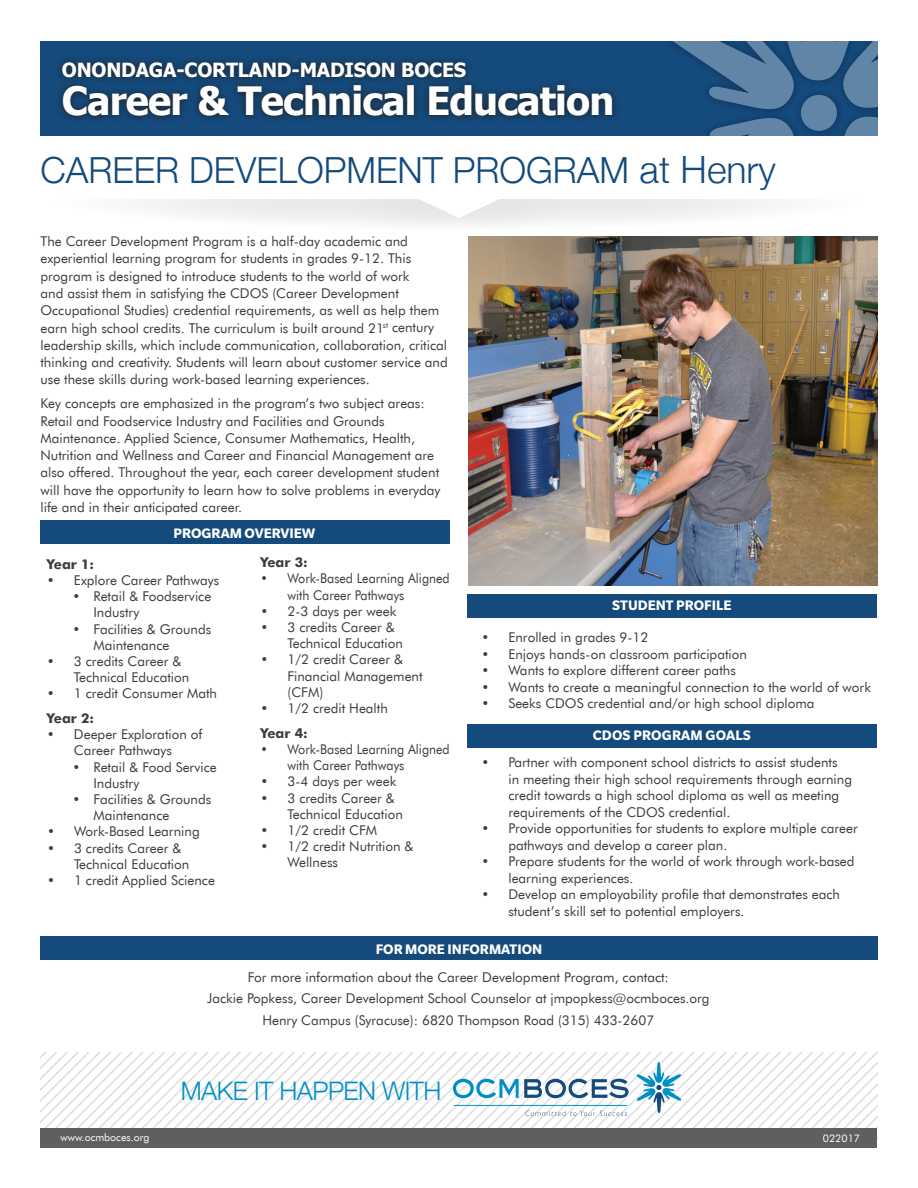
<style>
.page{position:relative;width:918px;height:1188px;background:#fff}
.page>*{position:absolute;margin:0;border:0;box-sizing:border-box;transform-origin:0 0}
.t1{font:700 39px "Tahoma";letter-spacing:-.02em;color:#fff}
.t2{font:300 36px "Helvetica Neue";color:#144a7c}
.t3{font:300 25.5px "Helvetica Neue";letter-spacing:-.02em;color:#008fc5}
.t4{font:700 19.5px "Tahoma";letter-spacing:-.01em;color:#fff}
.t5{font:700 15px "Slate Pro";color:#fff}
.t6{font:13.5px/17.2px "Futura BT";color:#3e3e3f}
.t7{font:13.5px/16.2px "Futura BT";color:#3e3e3f;scale:.93 1}
.t8{font:700 13.5px "Futura BT";color:#3e3e3f}
.t9{font:10.5px "Futura BT";color:#fff}
.s1{font-size:37.5px}
</style>
<div class="page">
<div style="left:40px;top:41px;width:837px;height:95px;background:#144a7c"></div>
<svg style="left:669px;top:41px;width:208px;height:95px"></svg>
<svg style="left:58px;top:59px;width:558px;height:61px"></svg>
<svg style="left:40px;top:1053px;width:838px;height:75px"></svg>
<hr style="left:454px;top:1105px;width:173px;height:1px;background:#008fc5">
<svg style="left:140px;top:199px;width:636px;height:26px"></svg>
<div style="left:40px;top:1128px;width:838px;height:20px;background:#5f5f62"></div>
<img style="left:468px;top:236px;width:409px;height:349px">
<div style="left:40px;top:520px;width:410px;height:24px;background:#144a7c"></div>
<div style="left:468px;top:595px;width:409px;height:23px;background:#144a7c"></div>
<div style="left:40px;top:937px;width:837px;height:23px;background:#144a7c"></div>
<div style="left:468px;top:724px;width:409px;height:24px;background:#144a7c"></div>
<h3 class="t4" style="left:62px;top:57px;width:406px">ONONDAGA-CORTLAND-MADISON BOCES</h3>
<h1 class="t1" style="left:62px;top:73px;width:554px">Career &amp; Technical Education</h1>
<h2 class="t2" style="left:40px;top:142px;width:737px">CAREER DEVELOPMENT PROGRAM <span class="s1">at Henry</span></h2>
<p class="t6" style="left:40px;top:233px;width:409px">The Career Development Program is a half-day academic and experiential learning program for students in grades 9-12. This program is designed to introduce students to the world of work<br>and assist them in satisfying the CDOS (Career Development Occupational Studies) credential requirements, as well as help them earn high school credits. The curriculum is built around 21<sup>st</sup> century leadership skills, which include communication, collaboration, critical thinking and creativity. Students will learn about customer service and use these skills during work-based learning experiences.</p>
<p class="t6" style="left:40px;top:395px;width:401px">Key concepts are emphasized in the program’s two subject areas:<br>Retail and Foodservice Industry and Facilities and Grounds Maintenance. Applied Science, Consumer Mathematics, Health, Nutrition and Wellness and Career and Financial Management are also offered. Throughout the year, each career development student will have the opportunity to learn how to solve problems in everyday life and in their anticipated career.</p>
<p class="t5" style="left:174px;top:525px;width:144px">PROGRAM OVERVIEW</p>
<p class="t8" style="left:47px;top:556px;width:49px">Year 1:</p>
<p class="t6" style="left:47px;top:571px;width:174px">• Explore Career Pathways</p>
<p class="t6" style="left:93px;top:588px;width:119px;line-height:16.2px;text-indent:-21px">• Retail &amp; Foodservice<br>Industry</p>
<p class="t6" style="left:93px;top:621px;width:119px;line-height:16.2px;text-indent:-21px">• Facilities &amp; Grounds<br>Maintenance</p>
<p class="t6" style="left:74px;top:653px;width:117px;line-height:16.2px;text-indent:-27px">• 3 credits Career &amp;<br>Technical Education</p>
<p class="t6" style="left:47px;top:685px;width:172px">• 1 credit Consumer Math</p>
<p class="t8" style="left:47px;top:710px;width:49px">Year 2:</p>
<p class="t6" style="left:47px;top:726px;width:157px;line-height:16.2px;text-align:center">• Deeper Exploration of<br>Career Pathways</p>
<p class="t6" style="left:93px;top:759px;width:125px;line-height:16.2px;text-indent:-21px">• Retail &amp; Food Service<br>Industry</p>
<p class="t6" style="left:93px;top:791px;width:119px;line-height:16.2px;text-indent:-21px">• Facilities &amp; Grounds<br>Maintenance</p>
<p class="t6" style="left:47px;top:823px;width:154px">• Work-Based Learning</p>
<p class="t6" style="left:74px;top:840px;width:117px;line-height:16.2px;text-indent:-27px">• 3 credits Career &amp;<br>Technical Education</p>
<p class="t6" style="left:47px;top:872px;width:169px">• 1 credit Applied Science</p>
<p class="t8" style="left:261px;top:554px;width:49px">Year 3:</p>
<p class="t7" style="left:288px;top:570px;width:176px;text-indent:-27px">• Work-Based Learning Aligned with Career Pathways</p>
<p class="t6" style="left:261px;top:602px;width:137px">• 2-3 days per week</p>
<p class="t6" style="left:288px;top:619px;width:117px;line-height:16.2px;text-indent:-27px">• 3 credits Career &amp;<br>Technical Education</p>
<p class="t6" style="left:288px;top:651px;width:137px;line-height:16.2px;text-indent:-27px">• 1/2 credit Career &amp;<br>Financial Management (CFM)</p>
<p class="t6" style="left:261px;top:699px;width:129px">• 1/2 credit Health</p>
<p class="t8" style="left:261px;top:725px;width:49px">Year 4:</p>
<p class="t7" style="left:288px;top:741px;width:176px;text-indent:-27px">• Work-Based Learning Aligned with Career Pathways</p>
<p class="t6" style="left:261px;top:773px;width:137px">• 3-4 days per week</p>
<p class="t6" style="left:288px;top:790px;width:117px;line-height:16.2px;text-indent:-27px">• 3 credits Career &amp;<br>Technical Education</p>
<p class="t6" style="left:261px;top:821px;width:118px">• 1/2 credit CFM</p>
<p class="t6" style="left:288px;top:838px;width:128px;line-height:16.2px;text-indent:-27px">• 1/2 credit Nutrition &amp;<br>Wellness</p>
<p class="t5" style="left:612px;top:597px;width:121px">STUDENT PROFILE</p>
<p class="t6" style="left:481px;top:629px;width:169px">• Enrolled in grades 9-12</p>
<p class="t6" style="left:481px;top:645px;width:267px">• Enjoys hands-on classroom participation</p>
<p class="t6" style="left:481px;top:662px;width:256px">• Wants to explore different career paths</p>
<p class="t6" style="left:481px;top:678px;width:391px">• Wants to create a meaningful connection to the world of work</p>
<p class="t6" style="left:481px;top:695px;width:335px">• Seeks CDOS credential and/or high school diploma</p>
<p class="t5" style="left:593px;top:727px;width:159px">CDOS PROGRAM GOALS</p>
<p class="t6" style="left:508px;top:754px;width:345px;line-height:16.5px;text-indent:-27px">• Partner with component school districts to assist students<br>in meeting their high school requirements through earning credit towards a high school diploma as well as meeting requirements of the CDOS credential.</p>
<p class="t6" style="left:508px;top:820px;width:351px;line-height:16.5px;text-indent:-27px">• Provide opportunities for students to explore multiple career pathways and develop a career plan.</p>
<p class="t6" style="left:508px;top:853px;width:348px;line-height:16.5px;text-indent:-27px">• Prepare students for the world of work through work-based learning experiences.</p>
<p class="t6" style="left:508px;top:886px;width:333px;line-height:16.5px;text-indent:-27px">• Develop an employability profile that demonstrates each student’s skill set to potential employers.</p>
<p class="t5" style="left:376px;top:941px;width:168px">FOR MORE INFORMATION</p>
<p class="t6" style="left:207px;top:966px;width:504px;line-height:21.8px;text-align:center">For more information about the Career Development Program, contact:<br>Jackie Popkess, Career Development School Counselor at jmpopkess@ocmboces.org<br>Henry Campus (Syracuse): 6820 Thompson Road (315) 433-2607</p>
<h3 class="t3" style="left:181px;top:1071px;width:262px">MAKE IT HAPPEN WITH</h3>
<p class="t9" style="left:61px;top:1131px;width:90px">www.ocmboces.org</p>
<p class="t9" style="left:823px;top:1132px;width:39px">022017</p>
</div>
